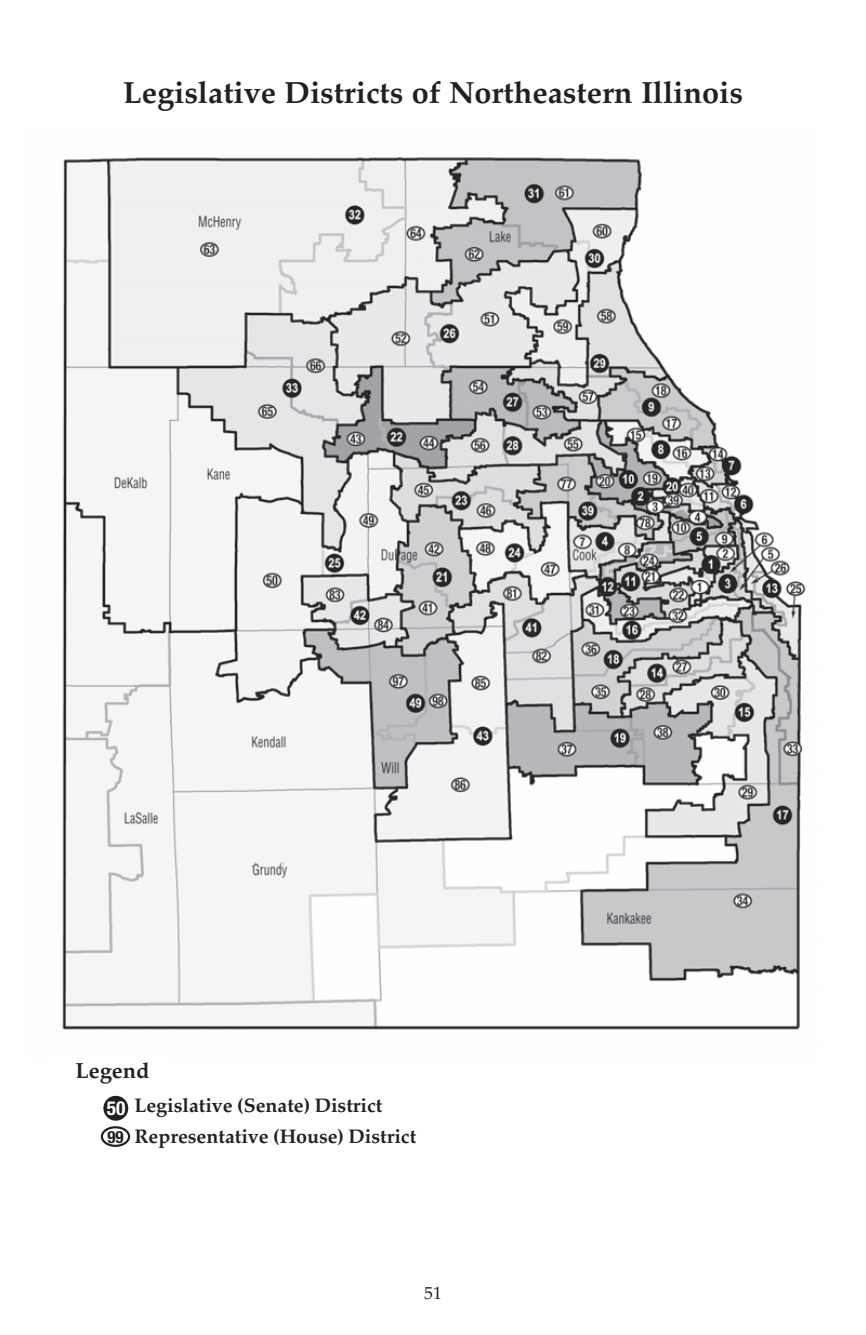
<style>
.page{position:relative;width:866px;height:1335px;background:#fff}
.page>*{position:absolute;margin:0;border:0;box-sizing:border-box;transform-origin:0 0}
.t1{font:700 30.6px "Palatino";color:#231f20}
.t2{font:700 21.82px "Palatino";color:#231f20}
.t3{font:700 19.57px/30.6px "Palatino";color:#231f20;text-align:center}
.t4{font:700 condensed 19.35px "Helvetica Neue";color:#fff}
.t5{font:17.55px "Palatino";color:#231f20}
.s1{font-family:"Helvetica Neue";font-stretch:condensed;font-size:16.88px}
</style>
<div class="page">
<img style="left:62px;top:157px;width:744px;height:873px">
<svg style="left:101px;top:1126px;width:29px;height:21px"></svg>
<div style="left:103px;top:1096px;width:25px;height:25px;background:#231f20;border-radius:50%"></div>
<h1 class="t1" style="left:123px;top:81px;width:621px">Legislative Districts of Northeastern Illinois</h1>
<p class="t2" style="left:75px;top:1062px;width:75px">Legend</p>
<p class="t3" style="left:107px;top:1092px;width:310px">Legislative (Senate) District<br><span class="s1">99</span> Representative (House) District</p>
<p class="t4" style="left:107px;top:1097px;width:20px">50</p>
<p class="t5" style="left:424px;top:1286px;width:19px">51</p>
</div>
